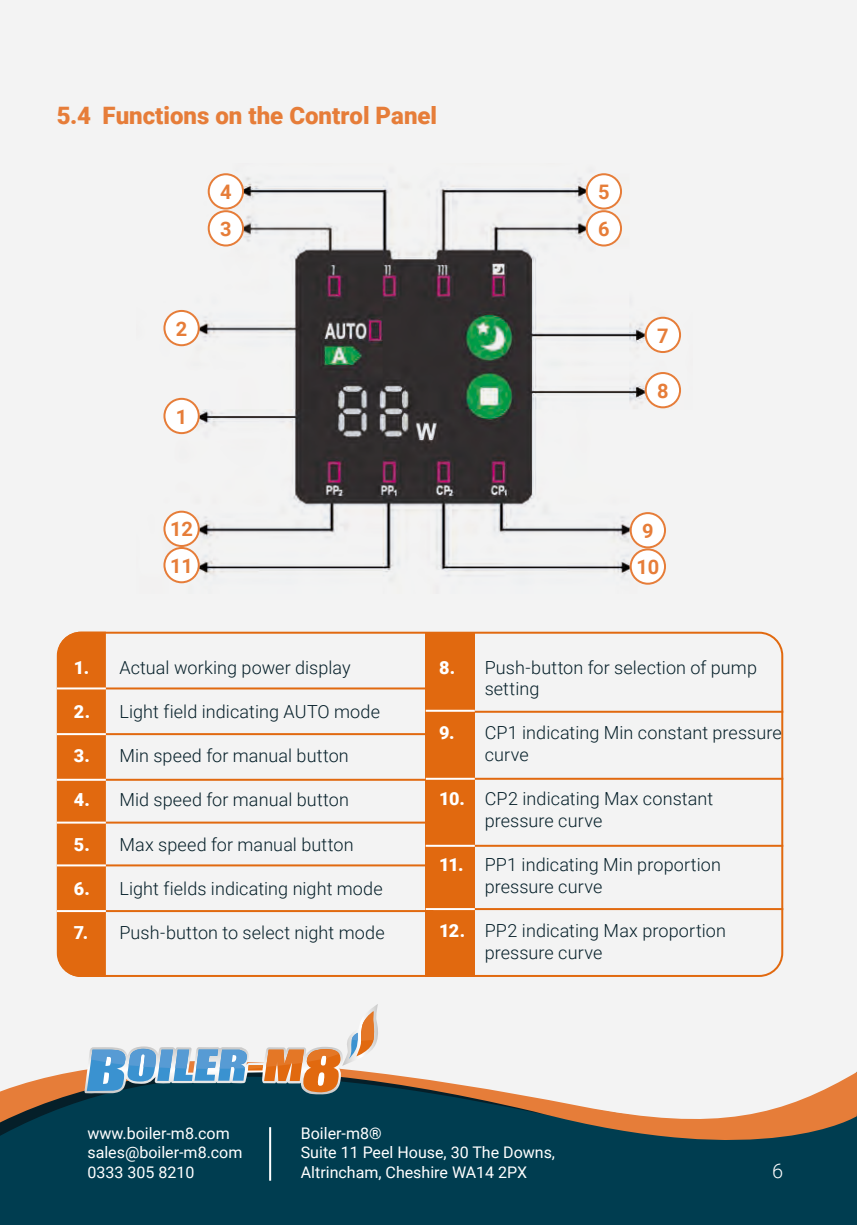
<style>
.page{position:relative;width:857px;height:1225px;background:#fff}
.page>*{position:absolute;margin:0;border:0;box-sizing:border-box;transform-origin:0 0}
.t1{font:900 24px "Roboto";color:#e67d39}
.ToC_Body_copy{font:700 20px "Roboto";color:#e67d39}
.t2{font:300 20px "Roboto";color:#fff}
.t3{font:300 18px/21.6px "Roboto";letter-spacing:.005em;color:#051f29}
.t4{font:16px/19.2px "Roboto";color:#fff}
.s1{font-weight:900;color:#fff}
</style>
<div class="page">
<div style="left:0;top:0;width:856px;height:1225px;background:#f3f3f3"></div>
<svg style="left:0;top:1070px;width:856px;height:155px;background:#325861"></svg>
<svg style="left:84px;top:1004px;width:295px;height:90px"></svg>
<hr style="left:269px;top:1127px;width:2px;height:53px;background:#fff">
<div style="left:425px;top:633px;width:49px;height:344px;background:#e1690f"></div>
<hr style="left:62px;top:687px;width:371px;height:2px;background:#e1690f">
<hr style="left:434px;top:711px;width:348px;height:2px;background:#e1690f">
<hr style="left:434px;top:778px;width:348px;height:2px;background:#e1690f">
<hr style="left:434px;top:845px;width:348px;height:2px;background:#e1690f">
<hr style="left:434px;top:908px;width:348px;height:2px;background:#e1690f">
<hr style="left:425px;top:908px;width:49px;height:2px;background:#fff">
<hr style="left:425px;top:845px;width:49px;height:2px;background:#fff">
<hr style="left:425px;top:778px;width:49px;height:2px;background:#fff">
<hr style="left:425px;top:710px;width:49px;height:2px;background:#fff">
<hr style="left:63px;top:733px;width:364px;height:2px;background:#e1690f">
<hr style="left:57px;top:779px;width:368px;height:2px;background:#e1690f">
<hr style="left:72px;top:821px;width:372px;height:2px;background:#e1690f">
<hr style="left:62px;top:864px;width:371px;height:2px;background:#e1690f">
<hr style="left:62px;top:910px;width:371px;height:2px;background:#e1690f">
<div style="left:57px;top:631px;width:49px;height:346px;background:#e1690f"></div>
<hr style="left:57px;top:910px;width:49px;height:2px;background:#fff">
<hr style="left:57px;top:864px;width:49px;height:2px;background:#fff">
<hr style="left:57px;top:821px;width:49px;height:2px;background:#fff">
<hr style="left:57px;top:779px;width:49px;height:2px;background:#fff">
<hr style="left:57px;top:733px;width:49px;height:2px;background:#fff">
<hr style="left:57px;top:687px;width:49px;height:2px;background:#fff">
<img style="left:166px;top:173px;width:515px;height:412px">
<div style="left:164px;top:399px;width:35px;height:34px;background:#fff;border-radius:50%"></div>
<div style="left:163px;top:398px;width:37px;height:36px;border:2px solid #e67d39;border-radius:50%"></div>
<div style="left:164px;top:311px;width:35px;height:34px;background:#fff;border-radius:50%"></div>
<div style="left:163px;top:310px;width:37px;height:36px;border:2px solid #e67d39;border-radius:50%"></div>
<div style="left:645px;top:318px;width:34px;height:34px;background:#fff;border-radius:50%"></div>
<div style="left:644px;top:317px;width:36px;height:36px;border:2px solid #e67d39;border-radius:50%"></div>
<div style="left:645px;top:373px;width:34px;height:34px;background:#fff;border-radius:50%"></div>
<div style="left:644px;top:372px;width:36px;height:36px;border:2px solid #e67d39;border-radius:50%"></div>
<div style="left:630px;top:513px;width:34px;height:34px;background:#fff;border-radius:50%"></div>
<div style="left:629px;top:512px;width:36px;height:36px;border:2px solid #e67d39;border-radius:50%"></div>
<div style="left:164px;top:512px;width:35px;height:34px;background:#fff;border-radius:50%"></div>
<div style="left:163px;top:511px;width:37px;height:36px;border:2px solid #e67d39;border-radius:50%"></div>
<div style="left:164px;top:548px;width:35px;height:34px;background:#fff;border-radius:50%"></div>
<div style="left:163px;top:547px;width:37px;height:36px;border:2px solid #e67d39;border-radius:50%"></div>
<div style="left:630px;top:549px;width:34px;height:35px;background:#fff;border-radius:50%"></div>
<div style="left:629px;top:548px;width:36px;height:37px;border:2px solid #e67d39;border-radius:50%"></div>
<div style="left:208px;top:211px;width:35px;height:34px;background:#fff;border-radius:50%"></div>
<div style="left:207px;top:210px;width:37px;height:36px;border:2px solid #e67d39;border-radius:50%"></div>
<div style="left:586px;top:211px;width:34px;height:34px;background:#fff;border-radius:50%"></div>
<div style="left:585px;top:210px;width:36px;height:36px;border:2px solid #e67d39;border-radius:50%"></div>
<div style="left:208px;top:174px;width:35px;height:34px;background:#fff;border-radius:50%"></div>
<div style="left:207px;top:173px;width:37px;height:36px;border:2px solid #e67d39;border-radius:50%"></div>
<div style="left:586px;top:174px;width:34px;height:34px;background:#fff;border-radius:50%"></div>
<div style="left:585px;top:173px;width:36px;height:36px;border:2px solid #e67d39;border-radius:50%"></div>
<p class="t1" style="left:57px;top:99px;width:382px">5.4 Functions on the Control Panel</p>
<p class="ToC_Body_copy" style="left:220px;top:178px;width:13px">4</p>
<p class="ToC_Body_copy" style="left:597px;top:178px;width:13px">5</p>
<p class="ToC_Body_copy" style="left:220px;top:215px;width:13px">3</p>
<p class="ToC_Body_copy" style="left:597px;top:215px;width:13px">6</p>
<p class="ToC_Body_copy" style="left:176px;top:314px;width:13px">2</p>
<p class="ToC_Body_copy" style="left:656px;top:321px;width:13px">7</p>
<p class="ToC_Body_copy" style="left:176px;top:402px;width:13px">1</p>
<p class="ToC_Body_copy" style="left:656px;top:377px;width:13px">8</p>
<p class="ToC_Body_copy" style="left:170px;top:515px;width:24px">12</p>
<p class="ToC_Body_copy" style="left:641px;top:517px;width:13px">9</p>
<p class="ToC_Body_copy" style="left:170px;top:551px;width:24px">11</p>
<p class="ToC_Body_copy" style="left:636px;top:553px;width:24px">10</p>
<p class="t3" style="left:74px;top:655px;width:278px"><span class="s1">1.</span> Actual working power display</p>
<p class="t3" style="left:74px;top:700px;width:307px"><span class="s1">2.</span> Light field indicating AUTO mode</p>
<p class="t3" style="left:74px;top:744px;width:276px"><span class="s1">3.</span> Min speed for manual button</p>
<p class="t3" style="left:74px;top:788px;width:276px"><span class="s1">4.</span> Mid speed for manual button</p>
<p class="t3" style="left:74px;top:833px;width:281px"><span class="s1">5.</span> Max speed for manual button</p>
<p class="t3" style="left:74px;top:877px;width:310px"><span class="s1">6.</span> Light fields indicating night mode</p>
<p class="t3" style="left:74px;top:921px;width:312px"><span class="s1">7.</span> Push-button to select night mode</p>
<p class="t3" style="left:484px;top:655px;width:274px;text-indent:-45px"><span class="s1">8.</span> Push-button for selection of pump setting</p>
<p class="t3" style="left:484px;top:721px;width:298px;text-indent:-45px"><span class="s1">9.</span> CP1 indicating Min constant pressure curve</p>
<p class="t3" style="left:484px;top:787px;width:230px;text-indent:-45px"><span class="s1">10.</span> CP2 indicating Max constant pressure curve</p>
<p class="t3" style="left:484px;top:853px;width:238px;text-indent:-45px"><span class="s1">11.</span> PP1 indicating Min proportion pressure curve</p>
<p class="t3" style="left:484px;top:919px;width:243px;text-indent:-45px"><span class="s1">12.</span> PP2 indicating Max proportion pressure curve</p>
<p class="t4" style="left:87px;top:1123px;width:156px">www.boiler-m8.com sales@boiler-m8.com<br>0333 305 8210</p>
<p class="t4" style="left:300px;top:1123px;width:256px">Boiler-m8®<br>Suite 11 Peel House, 30 The Downs,<br>Altrincham, Cheshire WA14 2PX</p>
<p class="t2" style="left:771px;top:1156px;width:13px">6</p>
</div>
